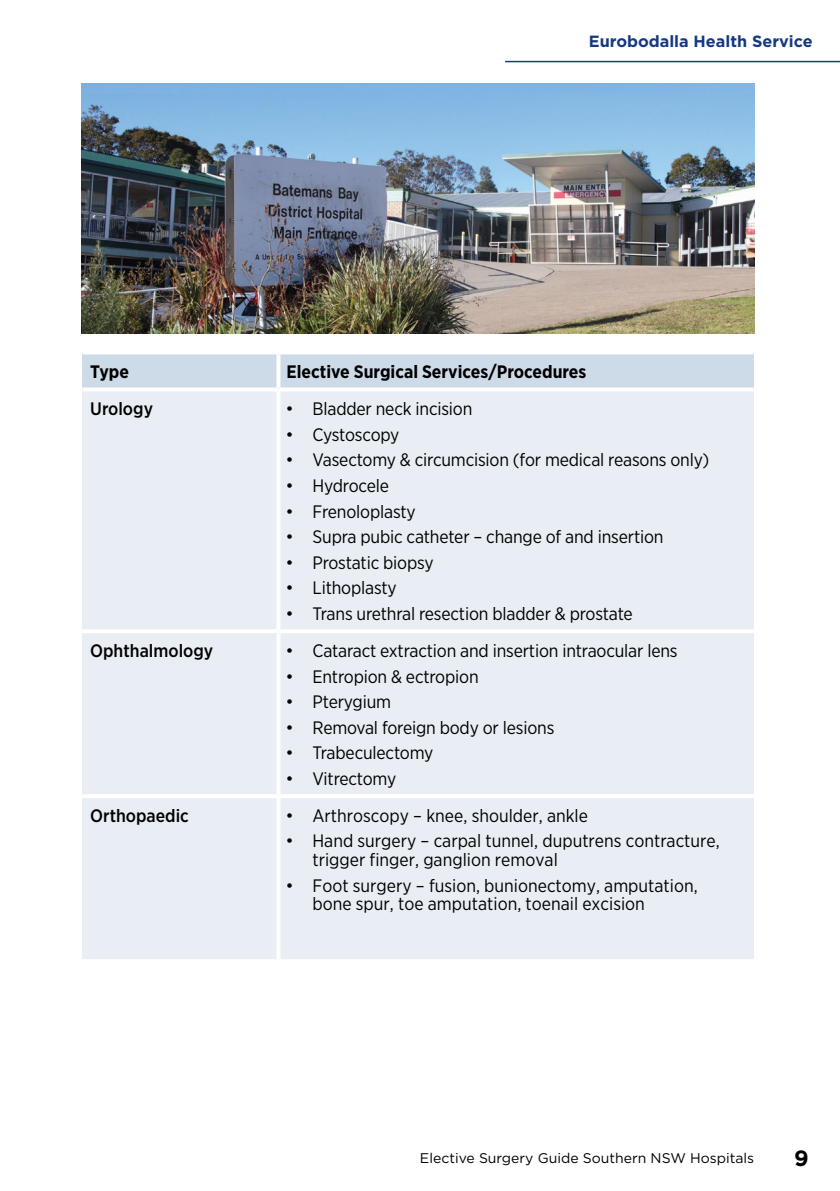
<style>
.page{position:relative;width:840px;height:1191px;background:#fff}
.page>*{position:absolute;margin:0;border:0;box-sizing:border-box;transform-origin:0 0}
.t1{font:700 22px "Gotham";color:#000}
.t2{font:18px/18.6px "Gotham Narrow";letter-spacing:-.01em;color:#000}
.t3{font:700 18px "Gotham Narrow";color:#000}
.t4{font:500 18px "Gotham Narrow";color:#000}
.t5{font:700 16.2px "Gotham";color:#15397f}
.t6{font:14px "Gotham";color:#000}
.s1{font-family:"Arial"}
</style>
<div class="page">
<div style="left:278px;top:389px;width:475px;height:242px;background:#e9eef4"></div>
<div style="left:278px;top:796px;width:475px;height:165px;background:#e9eef4"></div>
<hr style="left:504px;top:61px;width:335px;height:1px;background:#15397f">
<div style="left:82px;top:352px;width:196px;height:37px;background:#cddbe9"></div>
<div style="left:278px;top:352px;width:475px;height:37px;background:#cddbe9"></div>
<div style="left:82px;top:389px;width:196px;height:242px;background:#e9eef4"></div>
<div style="left:82px;top:631px;width:196px;height:165px;background:#e9eef4"></div>
<div style="left:278px;top:631px;width:475px;height:165px;background:#e9eef4"></div>
<div style="left:82px;top:796px;width:196px;height:165px;background:#e9eef4"></div>
<hr style="left:82px;top:350px;width:196px;height:4px;background:#fff">
<hr style="left:278px;top:350px;width:475px;height:4px;background:#fff">
<svg style="left:276px;top:354px;width:4px;height:33px"></svg>
<svg style="left:117px;top:387px;width:161px;height:4px"></svg>
<svg style="left:278px;top:387px;width:475px;height:4px;background:#f8fafc"></svg>
<hr style="left:276px;top:391px;width:4px;height:238px;background:#fff">
<hr style="left:82px;top:629px;width:196px;height:4px;background:#fff">
<hr style="left:278px;top:629px;width:475px;height:4px;background:#fff">
<hr style="left:276px;top:633px;width:4px;height:161px;background:#fff">
<hr style="left:82px;top:794px;width:196px;height:4px;background:#fff">
<hr style="left:278px;top:794px;width:475px;height:4px;background:#fff">
<hr style="left:276px;top:798px;width:4px;height:161px;background:#fff">
<hr style="left:82px;top:959px;width:196px;height:4px;background:#fff">
<hr style="left:278px;top:959px;width:475px;height:4px;background:#fff">
<img style="left:117px;top:84px;width:636px;height:249px">
<img style="left:81px;top:83px;width:36px;height:309px">
<p class="t5" style="left:588px;top:31px;width:225px">Eurobodalla Health Service</p>
<p class="t3" style="left:90px;top:360px;width:40px">Type</p>
<p class="t3" style="left:286px;top:360px;width:301px">Elective Surgical Services/Procedures</p>
<p class="t4" style="left:90px;top:397px;width:64px">Urology</p>
<p class="t2" style="left:286px;top:399px;width:187px"><span class="s1">•</span> Bladder neck incision</p>
<p class="t2" style="left:286px;top:425px;width:114px"><span class="s1">•</span> Cystoscopy</p>
<p class="t2" style="left:286px;top:450px;width:424px"><span class="s1">•</span> Vasectomy &amp; circumcision (for medical reasons only)</p>
<p class="t2" style="left:286px;top:476px;width:104px"><span class="s1">•</span> Hydrocele</p>
<p class="t2" style="left:286px;top:501px;width:131px"><span class="s1">•</span> Frenoloplasty</p>
<p class="t2" style="left:286px;top:527px;width:378px"><span class="s1">•</span> Supra pubic catheter – change of and insertion</p>
<p class="t2" style="left:286px;top:552px;width:149px"><span class="s1">•</span> Prostatic biopsy</p>
<p class="t2" style="left:286px;top:578px;width:112px"><span class="s1">•</span> Lithoplasty</p>
<p class="t2" style="left:286px;top:604px;width:347px"><span class="s1">•</span> Trans urethral resection bladder &amp; prostate</p>
<p class="t4" style="left:90px;top:639px;width:124px">Ophthalmology</p>
<p class="t2" style="left:286px;top:641px;width:392px"><span class="s1">•</span> Cataract extraction and insertion intraocular lens</p>
<p class="t2" style="left:286px;top:666px;width:194px"><span class="s1">•</span> Entropion &amp; ectropion</p>
<p class="t2" style="left:286px;top:692px;width:106px"><span class="s1">•</span> Pterygium</p>
<p class="t2" style="left:286px;top:717px;width:269px"><span class="s1">•</span> Removal foreign body or lesions</p>
<p class="t2" style="left:286px;top:743px;width:148px"><span class="s1">•</span> Trabeculectomy</p>
<p class="t2" style="left:286px;top:768px;width:111px"><span class="s1">•</span> Vitrectomy</p>
<p class="t4" style="left:90px;top:804px;width:100px">Orthopaedic</p>
<p class="t2" style="left:286px;top:806px;width:303px"><span class="s1">•</span> Arthroscopy – knee, shoulder, ankle</p>
<p class="t2" style="left:312px;top:831px;width:408px;text-indent:-26px"><span class="s1">•</span> Hand surgery – carpal tunnel, duputrens contracture, trigger finger, ganglion removal</p>
<p class="t2" style="left:312px;top:875px;width:386px;text-indent:-26px"><span class="s1">•</span> Foot surgery – fusion, bunionectomy, amputation, bone spur, toe amputation, toenail excision</p>
<p class="t6" style="left:420px;top:1149px;width:335px">Elective Surgery Guide Southern NSW Hospitals</p>
<p class="t1" style="left:793px;top:1143px;width:16px">9</p>
</div>
